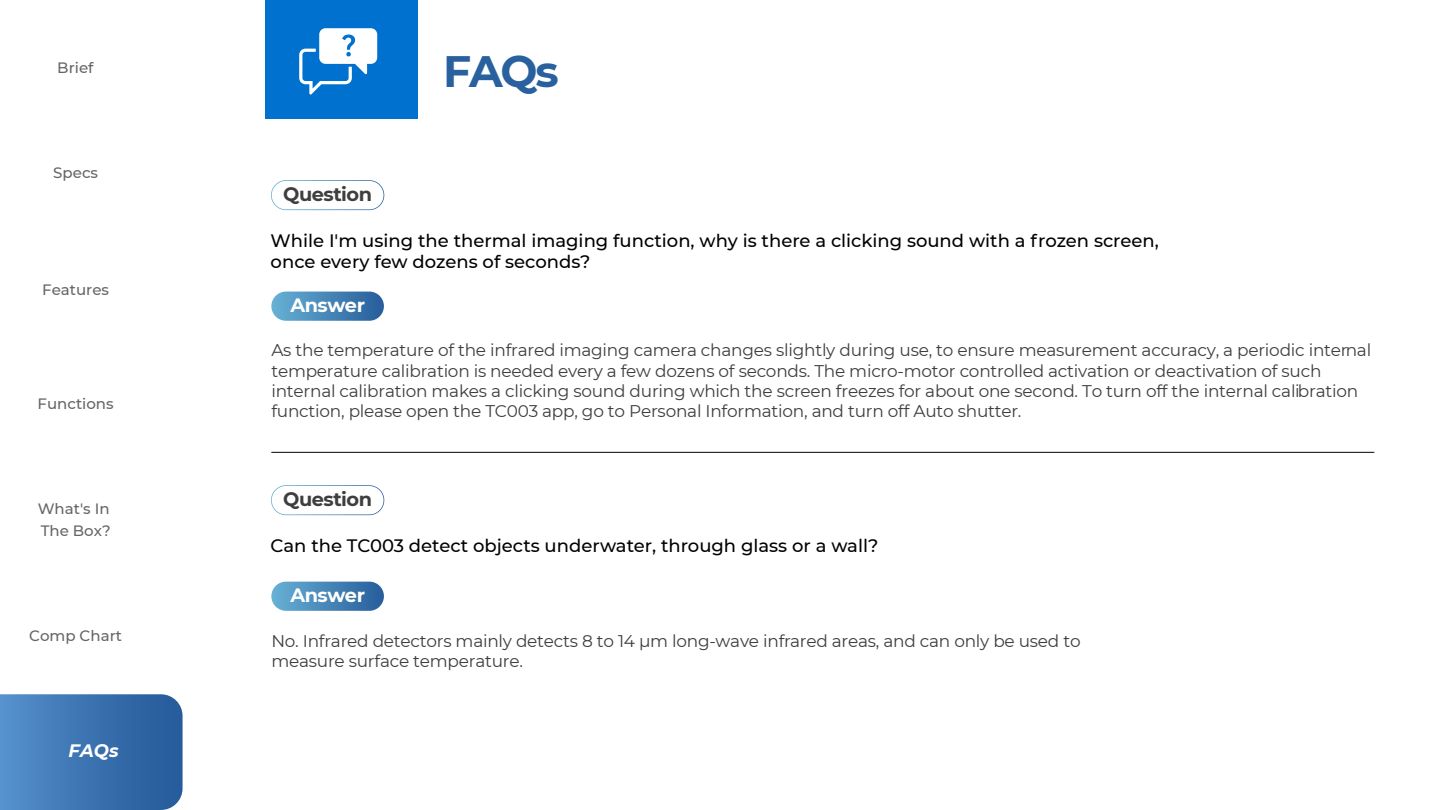
<style>
.page{position:relative;width:1440px;height:810px;background:#fff}
.page>*{position:absolute;margin:0;border:0;box-sizing:border-box;transform-origin:0 0}
.t1{font:700 43.95px "Montserrat";color:#29619f}
.t2{font:700 19.35px "Montserrat";letter-spacing:-.025em;color:#3f3e3f}
.t3{font:700 19.35px "Montserrat";letter-spacing:-.025em;color:#fff}
.t4{font:500 18px/21px "Montserrat";color:#040000}
.t5{font:italic 700 18px "Montserrat";color:#fff}
.t6{font:16.88px/20.2px "Montserrat";letter-spacing:-.015em;color:#3f3e3f}
.t7{font:500 15px/21.6px "Montserrat";color:#666}
</style>
<div class="page">
<hr style="left:271px;top:452px;width:1103px;height:1px;background:#040000">
<svg style="left:271px;top:180px;width:113px;height:30px"></svg>
<div style="left:271px;top:292px;width:113px;height:29px;background:linear-gradient(to right,#69b2d5,#285e9b);border-radius:15px"></div>
<svg style="left:271px;top:485px;width:113px;height:30px"></svg>
<div style="left:271px;top:582px;width:113px;height:29px;background:linear-gradient(to right,#69b2d5,#285e9b);border-radius:15px"></div>
<div style="left:265px;top:0;width:152px;height:119px;background:#0071ce"></div>
<svg style="left:299px;top:28px;width:78px;height:67px"></svg>
<svg style="left:0;top:694px;width:183px;height:116px;background:#3f75b2"></svg>
<p class="t7" style="left:57px;top:56px;width:38px">Brief</p>
<p class="t7" style="left:53px;top:161px;width:46px">Specs</p>
<p class="t7" style="left:42px;top:278px;width:68px">Features</p>
<p class="t7" style="left:38px;top:393px;width:78px">Functions</p>
<p class="t7" style="left:38px;top:498px;width:74px">What's In<br>The Box?</p>
<p class="t7" style="left:29px;top:624px;width:94px">Comp Chart</p>
<p class="t5" style="left:69px;top:737px;width:52px">FAQs</p>
<p class="t2" style="left:283px;top:180px;width:90px">Question</p>
<h1 class="t1" style="left:443px;top:40px;width:117px">FAQs</h1>
<p class="t4" style="left:271px;top:229px;width:890px">While I'm using the thermal imaging function, why is there a clicking sound with a frozen screen, once every few dozens of seconds?</p>
<p class="t3" style="left:290px;top:291px;width:76px">Answer</p>
<p class="t6" style="left:271px;top:340px;width:1101px">As the temperature of the infrared imaging camera changes slightly during use, to ensure measurement accuracy, a periodic internal temperature calibration is needed every a few dozens of seconds. The micro-motor controlled activation or deactivation of such internal calibration makes a clicking sound during which the screen freezes for about one second. To turn off the internal calibration function, please open the TC003 app, go to Personal Information, and turn off Auto shutter.</p>
<p class="t2" style="left:283px;top:485px;width:90px">Question</p>
<p class="t4" style="left:271px;top:534px;width:609px">Can the TC003 detect objects underwater, through glass or a wall?</p>
<p class="t3" style="left:290px;top:581px;width:76px">Answer</p>
<p class="t6" style="left:271px;top:630px;width:811px">No. Infrared detectors mainly detects 8 to 14 μm long-wave infrared areas, and can only be used to measure surface temperature.</p>
</div>
